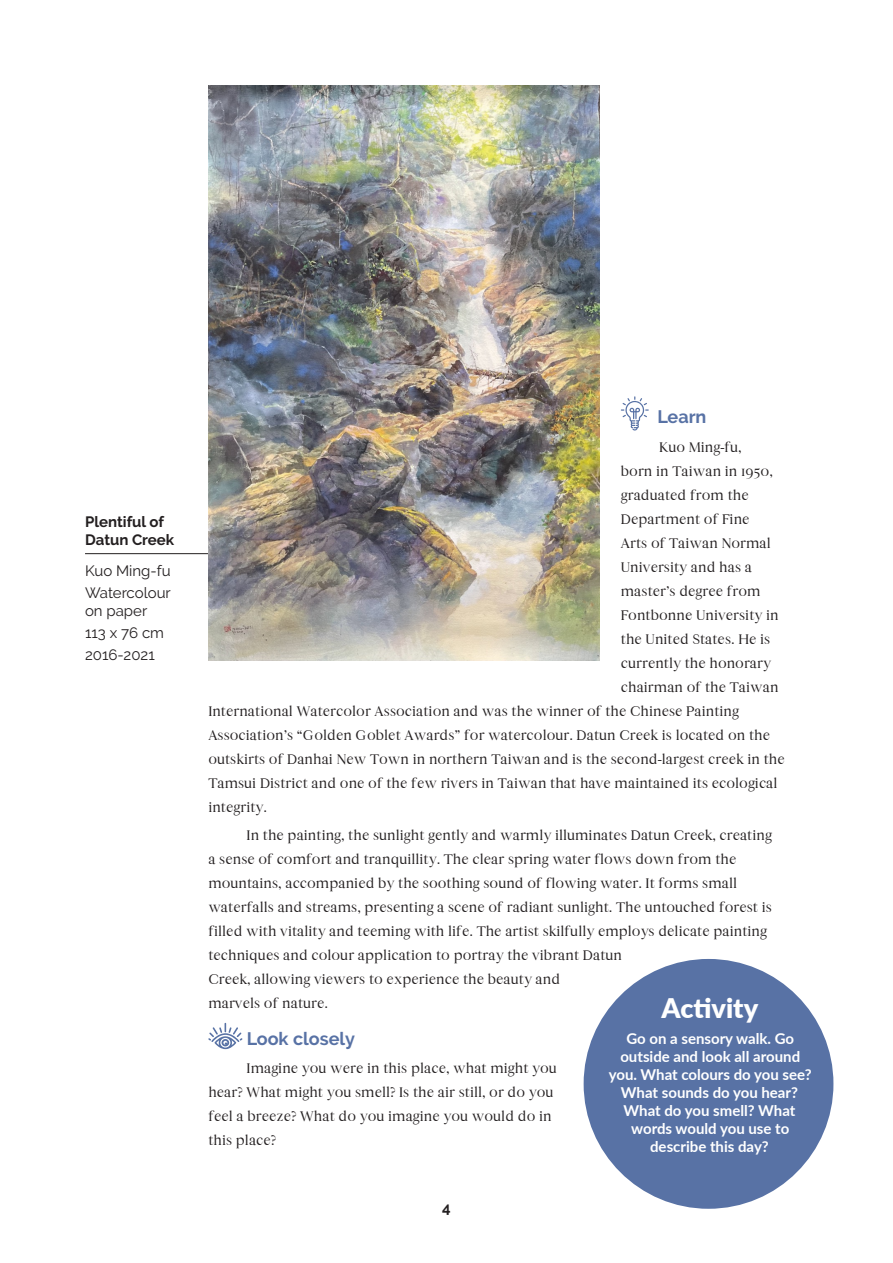
<style>
.page{position:relative;width:893px;height:1263px;background:#fff}
.page>*{position:absolute;margin:0;border:0;box-sizing:border-box;transform-origin:0 0}
.sml_note_til_eng{font:900 27px "Lato";color:#fff}
.sub_eng{font:700 18px "Raleway";color:#5872a5}
.text_Eng{font:15px/24px "Maiah Regular Demo";color:#231f20}
.sml_note_eng{font:700 15px/18px "Lato";color:#fff;text-align:center}
.cap_eng{font:15px/18px "Raleway";color:#231f20}
.cap_til_eng{font:700 15px/18px "Raleway";color:#231f20}
</style>
<div class="page">
<hr style="left:85px;top:553px;width:123px;height:1px;background:#231f20">
<svg style="left:621px;top:396px;width:28px;height:35px"></svg>
<svg style="left:208px;top:1023px;width:34px;height:26px"></svg>
<img style="left:208px;top:85px;width:392px;height:575px">
<div style="left:584px;top:959px;width:249px;height:250px;background:#5872a5;border-radius:50%"></div>
<p class="cap_til_eng" style="left:85px;top:513px;width:91px">Plentiful of<br>Datun Creek</p>
<p class="cap_eng" style="left:85px;top:561px;width:87px">Kuo Ming-fu</p>
<p class="cap_eng" style="left:85px;top:583px;width:87px">Watercolour on paper</p>
<p class="cap_eng" style="left:85px;top:624px;width:80px">113 x 76 cm</p>
<p class="cap_eng" style="left:85px;top:646px;width:71px">2016-2021</p>
<p class="sub_eng" style="left:657px;top:407px;width:51px">Learn</p>
<p class="text_Eng" style="left:659px;top:435px;width:84px">Kuo Ming-fu,</p>
<p class="text_Eng" style="left:621px;top:459px;width:153px">born in Taiwan in 1950,</p>
<p class="text_Eng" style="left:621px;top:483px;width:129px">graduated from the</p>
<p class="text_Eng" style="left:621px;top:507px;width:130px">Department of Fine</p>
<p class="text_Eng" style="left:621px;top:531px;width:152px">Arts of Taiwan Normal</p>
<p class="text_Eng" style="left:621px;top:555px;width:133px">University and has a</p>
<p class="text_Eng" style="left:621px;top:579px;width:141px">master’s degree from</p>
<p class="text_Eng" style="left:621px;top:603px;width:159px">Fontbonne University in</p>
<p class="text_Eng" style="left:621px;top:627px;width:151px">the United States. He is</p>
<p class="text_Eng" style="left:621px;top:651px;width:152px">currently the honorary</p>
<p class="text_Eng" style="left:621px;top:675px;width:159px">chairman of the Taiwan</p>
<p class="text_Eng" style="left:208px;top:699px;width:532px">International Watercolor Association and was the winner of the Chinese Painting</p>
<p class="text_Eng" style="left:208px;top:723px;width:563px">Association’s “Golden Goblet Awards” for watercolour. Datun Creek is located on the</p>
<p class="text_Eng" style="left:208px;top:747px;width:578px">outskirts of Danhai New Town in northern Taiwan and is the second-largest creek in the</p>
<p class="text_Eng" style="left:208px;top:771px;width:571px">Tamsui District and one of the few rivers in Taiwan that have maintained its ecological</p>
<p class="text_Eng" style="left:208px;top:795px;width:60px">integrity.</p>
<p class="text_Eng" style="left:208px;top:823px;width:565px;text-indent:38px">In the painting, the sunlight gently and warmly illuminates Datun Creek, creating a sense of comfort and tranquillity. The clear spring water flows down from the mountains, accompanied by the soothing sound of flowing water. It forms small waterfalls and streams, presenting a scene of radiant sunlight. The untouched forest is filled with vitality and teeming with life. The artist skilfully employs delicate painting techniques and colour application to portray the vibrant Datun<br>Creek, allowing viewers to experience the beauty and<br>marvels of nature.</p>
<p class="sub_eng" style="left:247px;top:1028px;width:110px">Look closely</p>
<p class="text_Eng" style="left:208px;top:1056px;width:350px;text-indent:38px">Imagine you were in this place, what might you hear? What might you smell? Is the air still, or do you feel a breeze? What do you imagine you would do in this place?</p>
<p class="sml_note_til_eng" style="left:661px;top:987px;width:98px">Activity</p>
<p class="sml_note_eng" style="left:609px;top:1029px;width:204px">Go on a sensory walk. Go outside and look all around you. What colours do you see?<br>What sounds do you hear?<br>What do you smell? What words would you use to describe this day?</p>
<p class="cap_til_eng" style="left:442px;top:1199px;width:10px">4</p>
</div>
